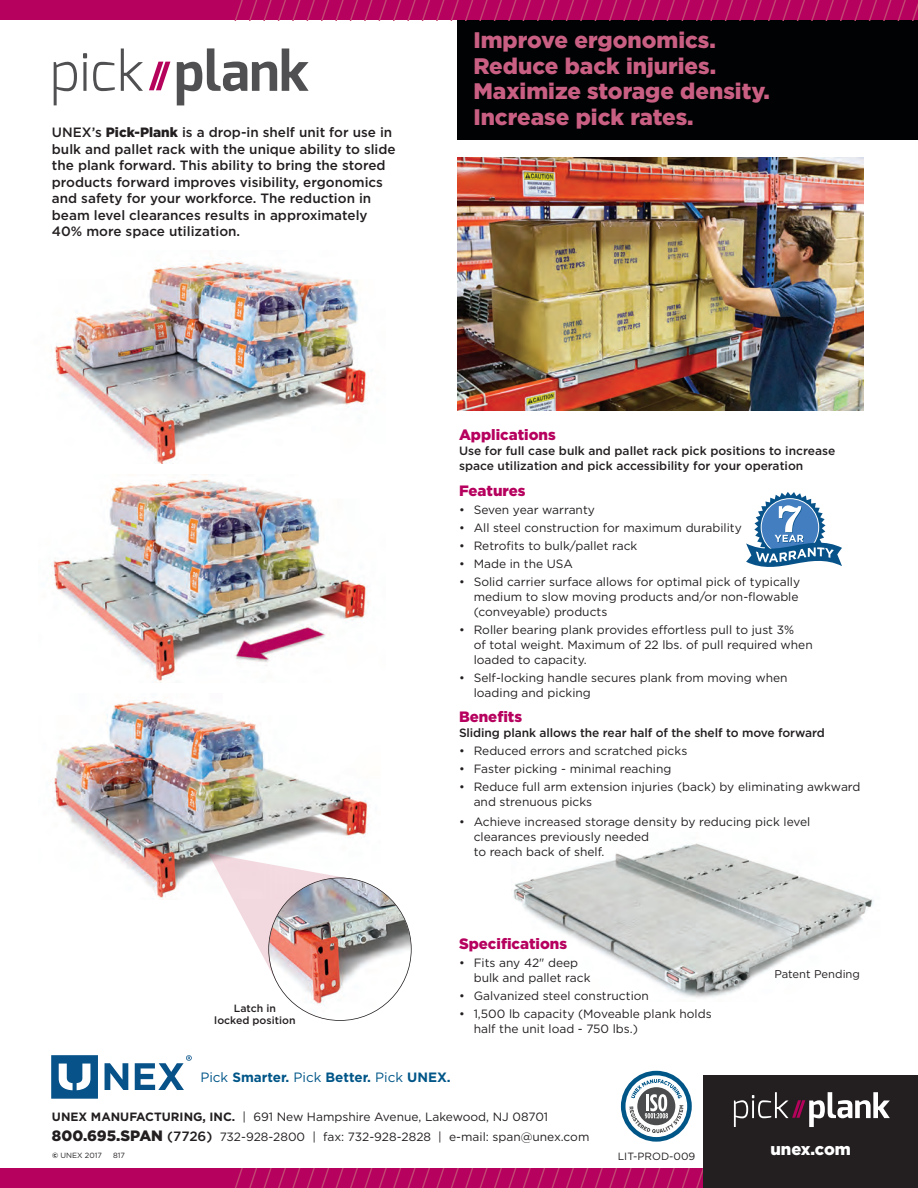
<style>
.page{position:relative;width:918px;height:1188px;background:#fff}
.page>*{position:absolute;margin:0;border:0;box-sizing:border-box;transform-origin:0 0}
.t1{font:900 22.5px/25.5px "Gotham";color:#c95f82}
.t2{font:900 16.5px "Gotham";color:#fff}
.t3{font:900 15px "Gotham";color:#b6025e}
.t4{font:500 13.5px/16.5px "Gotham";color:#231f20}
.t5{font:700 13.5px "Gotham";color:#015688}
.t6{font:12px/15px "Gotham";color:#231f20}
.t7{font:500 12px/15px "Gotham";color:#231f20}
.t8{font:11.25px "Gotham";color:#231f20}
.t9{font:500 10.5px/12px "Gotham";color:#231f20;text-align:center}
.t10{font:10.5px "Gotham";color:#231f20}
.t11{font:7.5px "Gotham";color:#231f20}
.s1{font-weight:900}
.s2{font-weight:400}
.s3{font-weight:700}
.s4{font-weight:900;font-size:15px}
.s5{font-weight:500;font-size:13.5px}
</style>
<div class="page">
<div style="left:458px;top:16px;width:460px;height:124px;background:#010203"></div>
<div style="left:0;top:1168px;width:864px;height:20px;background:#b6025e"></div>
<svg style="left:235px;top:1168px;width:469px;height:20px"></svg>
<div style="left:704px;top:1075px;width:214px;height:113px;background:#231f20"></div>
<svg style="left:105px;top:1063px;width:23px;height:27px"></svg>
<svg style="left:135px;top:1055px;width:57px;height:35px"></svg>
<svg style="left:51px;top:1055px;width:47px;height:44px"></svg>
<svg style="left:619px;top:1069px;width:74px;height:74px"></svg>
<svg style="left:621px;top:1071px;width:71px;height:71px"></svg>
<div style="left:626px;top:1075px;width:61px;height:62px;background:#fff;border-radius:50%"></div>
<svg style="left:629px;top:1079px;width:54px;height:54px"></svg>
<svg style="left:734px;top:1092px;width:156px;height:35px"></svg>
<div style="left:0;top:0;width:918px;height:20px;background:#b6025e"></div>
<svg style="left:235px;top:0;width:683px;height:20px"></svg>
<svg style="left:149px;top:62px;width:21px;height:28px"></svg>
<svg style="left:54px;top:62px;width:23px;height:43px"></svg>
<svg style="left:83px;top:53px;width:4px;height:38px"></svg>
<svg style="left:93px;top:62px;width:22px;height:29px"></svg>
<svg style="left:121px;top:49px;width:22px;height:42px"></svg>
<svg style="left:177px;top:48px;width:132px;height:57px"></svg>
<img style="left:54px;top:261px;width:315px;height:203px">
<img style="left:51px;top:479px;width:317px;height:203px">
<img style="left:52px;top:701px;width:316px;height:197px">
<img style="left:458px;top:158px;width:406px;height:252px">
<img style="left:513px;top:843px;width:361px;height:155px">
<svg style="left:746px;top:492px;width:96px;height:75px"></svg>
<svg style="left:233px;top:899px;width:36px;height:68px"></svg>
<img style="left:208px;top:853px;width:142px;height:46px">
<img style="left:269px;top:878px;width:141px;height:138px">
<p class="t4" style="left:52px;top:125px;width:345px">UNEX’s <span class="s1">Pick-Plank</span> is a drop-in shelf unit for use in bulk and pallet rack with the unique ability to slide the plank forward. This ability to bring the stored products forward improves visibility, ergonomics and safety for your workforce. The reduction in beam level clearances results in approximately 40% more space utilization.</p>
<h1 class="t1" style="left:473px;top:29px;width:298px">Improve ergonomics.<br>Reduce back injuries.<br>Maximize storage density.<br>Increase pick rates.</h1>
<p class="t9" style="left:214px;top:1003px;width:83px">Latch in<br>locked position</p>
<p class="t3" style="left:459px;top:429px;width:98px">Applications</p>
<p class="t7" style="left:459px;top:444px;width:378px">Use for full case bulk and pallet rack pick positions to increase space utilization and pick accessibility for your operation</p>
<p class="t3" style="left:459px;top:485px;width:68px">Features</p>
<p class="t6" style="left:459px;top:503px;width:137px">• Seven year warranty</p>
<p class="t6" style="left:459px;top:521px;width:284px">• All steel construction for maximum durability</p>
<p class="t6" style="left:459px;top:539px;width:180px">• Retrofits to bulk/pallet rack</p>
<p class="t6" style="left:459px;top:557px;width:115px">• Made in the USA</p>
<p class="t6" style="left:474px;top:575px;width:328px;text-indent:-15px">• Solid carrier surface allows for optimal pick of typically medium to slow moving products and/or non-flowable (conveyable) products</p>
<p class="t6" style="left:474px;top:623px;width:341px;text-indent:-15px">• Roller bearing plank provides effortless pull to just 3%<br>of total weight. Maximum of 22 lbs. of pull required when loaded to capacity.</p>
<p class="t6" style="left:474px;top:671px;width:315px;text-indent:-15px">• Self-locking handle secures plank from moving when loading and picking</p>
<p class="t3" style="left:459px;top:711px;width:65px">Benefits</p>
<p class="t7" style="left:459px;top:726px;width:367px">Sliding plank allows the rear half of the shelf to move forward</p>
<p class="t6" style="left:459px;top:744px;width:230px">• Reduced errors and scratched picks</p>
<p class="t6" style="left:459px;top:762px;width:214px">• Faster picking - minimal reaching</p>
<p class="t6" style="left:474px;top:780px;width:388px;text-indent:-15px">• Reduce full arm extension injuries (back) by eliminating awkward and strenuous picks</p>
<p class="t6" style="left:474px;top:815px;width:338px;text-indent:-15px">• Achieve increased storage density by reducing pick level clearances previously needed<br>to reach back of shelf.</p>
<p class="t3" style="left:459px;top:938px;width:110px">Specifications</p>
<p class="t6" style="left:474px;top:956px;width:118px;text-indent:-15px">• Fits any 42" deep bulk and pallet rack</p>
<p class="t6" style="left:459px;top:989px;width:191px">• Galvanized steel construction</p>
<p class="t6" style="left:474px;top:1007px;width:240px;text-indent:-15px">• 1,500 lb capacity (Moveable plank holds half the unit load - 750 lbs.)</p>
<p class="t8" style="left:774px;top:970px;width:87px">Patent Pending</p>
<p class="t5" style="left:200px;top:1072px;width:252px"><span class="s2">Pick</span> Smarter. <span class="s2">Pick</span> Better. <span class="s2">Pick</span> UNEX.</p>
<p class="t6" style="left:52px;top:1108px;width:539px;line-height:19.5px"><span class="s3">UNEX MANUFACTURING, INC.</span> | 691 New Hampshire Avenue, Lakewood, NJ 08701<br><span class="s4">800.695.SPAN</span> <span class="s5">(7726)</span> 732-928-2800 | fax: 732-928-2828 | e-mail: span@unex.com</p>
<p class="t11" style="left:52px;top:1153px;width:51px"><span class="s1">©</span> UNEX 2017</p>
<p class="t11" style="left:113px;top:1153px;width:13px">817</p>
<p class="t10" style="left:618px;top:1152px;width:79px">LIT-PROD-009</p>
<h2 class="t2" style="left:770px;top:1143px;width:82px">unex.com</h2>
</div>
